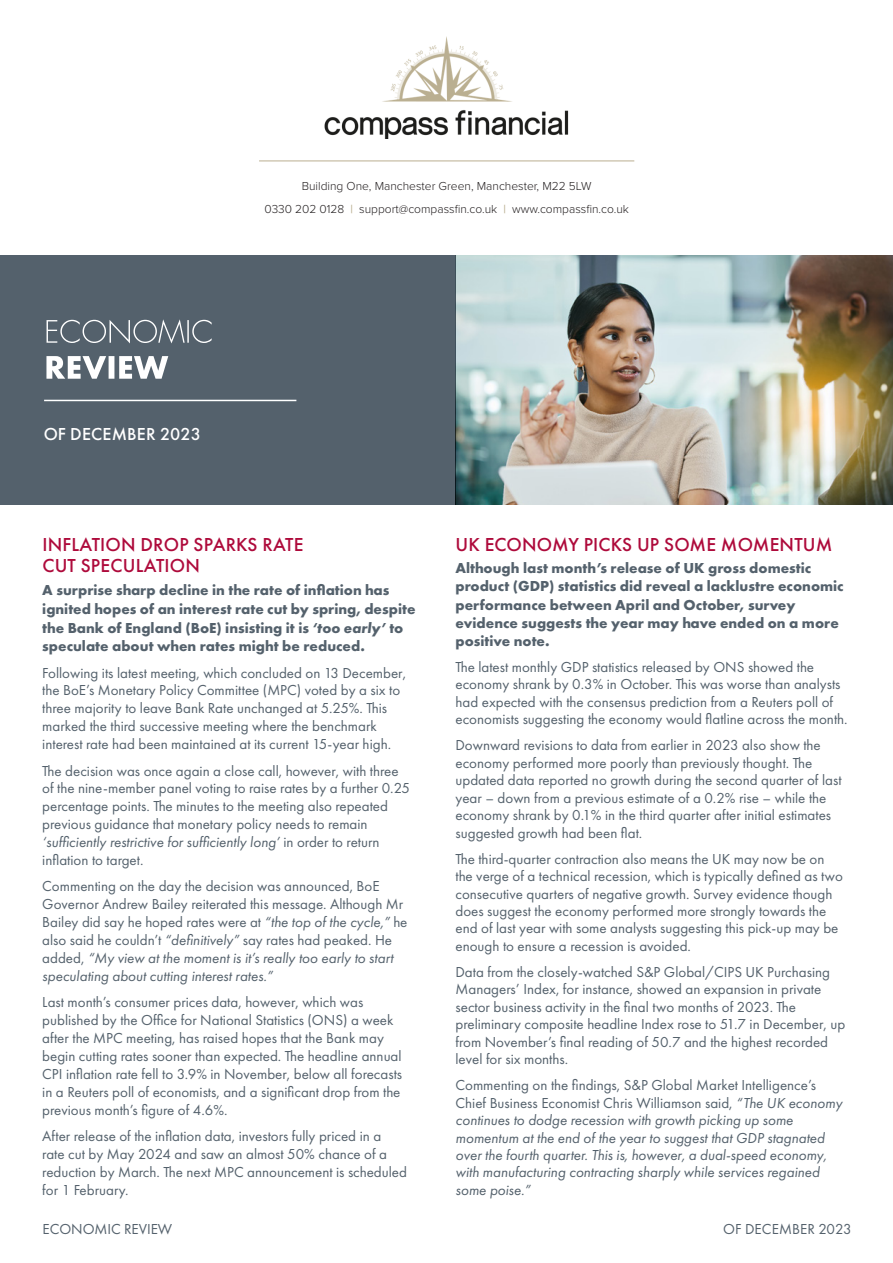
<style>
.page{position:relative;width:893px;height:1263px;background:#fff}
.page>*{position:absolute;margin:0;border:0;box-sizing:border-box;transform-origin:0 0}
.t1{font:500 19.5px/21.6px "Futura PT";letter-spacing:.01em;color:#ae0a3b}
.t2{font:500 18px "Futura PT";letter-spacing:.01em;color:#fff}
.t3{font:15px/17.9px "Futura PT";color:#54616c}
.t4{font:700 15px/18.1px "Futura PT";color:#54616c}
.t5{font:italic 15px/17.4px "Futura PT";color:#54616c}
.t6{font:300 12px/23px "Proxima Nova";color:#231f20;text-align:center}
.s1{font-weight:500;color:#baaf91}
.s2{font-style:italic}
.s3{font-style:normal}
</style>
<div class="page">
<div style="left:0;top:255px;width:455px;height:250px;background:#54616c"></div>
<svg style="left:46px;top:356px;width:122px;height:23px"></svg>
<svg style="left:47px;top:319px;width:165px;height:24px"></svg>
<hr style="left:44px;top:400px;width:252px;height:1px;background:#fff">
<img style="left:455px;top:255px;width:438px;height:250px">
<hr style="left:259px;top:161px;width:375px;height:1px;background:#baaf91">
<img style="left:324px;top:36px;width:245px;height:103px">
<p class="t6" style="left:264px;top:173px;width:366px">Building One, Manchester Green, Manchester, M22 5LW<br>0330 202 0128 <span class="s1">|</span> support@compassfin.co.uk <span class="s1">|</span> www.compassfin.co.uk</p>
<p class="t2" style="left:44px;top:423px;width:159px">OF DECEMBER 2023</p>
<h1 class="t1" style="left:42px;top:533px;width:263px">INFLATION DROP SPARKS RATE<br>CUT SPECULATION</h1>
<p class="t4" style="left:42px;top:580px;width:375px;line-height:18.6px">A surprise sharp decline in the rate of inflation has ignited hopes of an interest rate cut by spring, despite the Bank of England (BoE) insisting it is <span class="s2">‘too early’</span> to speculate about when rates might be reduced.</p>
<p class="t3" style="left:42px;top:664px;width:365px">Following its latest meeting, which concluded on 13 December, the BoE’s Monetary Policy Committee (MPC) voted by a six to three majority to leave Bank Rate unchanged at 5.25%. This marked the third successive meeting where the benchmark interest rate had been maintained at its current 15-year high.</p>
<p class="t3" style="left:42px;top:761px;width:369px">The decision was once again a close call, however, with three of the nine-member panel voting to raise rates by a further 0.25 percentage points. The minutes to the meeting also repeated previous guidance that monetary policy needs to remain <span class="s2">‘sufficiently restrictive for sufficiently long’</span> in order to return inflation to target.</p>
<p class="t3" style="left:42px;top:877px;width:367px">Commenting on the day the decision was announced, BoE Governor Andrew Bailey reiterated this message. Although Mr Bailey did say he hoped rates were at <span class="s2">“the top of the cycle,”</span> he also said he couldn’t <span class="s2">“definitively”</span> say rates had peaked. He added, <span class="s2">“My view at the moment is it’s really too early to start speculating about cutting interest rates.”</span></p>
<p class="t3" style="left:42px;top:993px;width:361px">Last month’s consumer prices data, however, which was published by the Office for National Statistics (ONS) a week after the MPC meeting, has raised hopes that the Bank may begin cutting rates sooner than expected. The headline annual CPI inflation rate fell to 3.9% in November, below all forecasts in a Reuters poll of economists, and a significant drop from the previous month’s figure of 4.6%.</p>
<p class="t3" style="left:42px;top:1127px;width:366px">After release of the inflation data, investors fully priced in a rate cut by May 2024 and saw an almost 50% chance of a reduction by March. The next MPC announcement is scheduled for 1 February.</p>
<h1 class="t1" style="left:456px;top:533px;width:378px">UK ECONOMY PICKS UP SOME MOMENTUM</h1>
<p class="t4" style="left:455px;top:559px;width:390px">Although last month’s release of UK gross domestic product (GDP) statistics did reveal a lacklustre economic performance between April and October, survey evidence suggests the year may have ended on a more positive note.</p>
<p class="t3" style="left:455px;top:658px;width:394px;line-height:17.4px">The latest monthly GDP statistics released by ONS showed the economy shrank by 0.3% in October. This was worse than analysts had expected with the consensus prediction from a Reuters poll of economists suggesting the economy would flatline across the month.</p>
<p class="t3" style="left:455px;top:736px;width:388px;line-height:17.4px">Downward revisions to data from earlier in 2023 also show the economy performed more poorly than previously thought. The updated data reported no growth during the second quarter of last year – down from a previous estimate of a 0.2% rise – while the economy shrank by 0.1% in the third quarter after initial estimates suggested growth had been flat.</p>
<p class="t3" style="left:455px;top:850px;width:389px;line-height:17.4px">The third-quarter contraction also means the UK may now be on the verge of a technical recession, which is typically defined as two consecutive quarters of negative growth. Survey evidence though does suggest the economy performed more strongly towards the end of last year with some analysts suggesting this pick-up may be enough to ensure a recession is avoided.</p>
<p class="t3" style="left:455px;top:963px;width:391px;line-height:17.4px">Data from the closely-watched S&amp;P Global/CIPS UK Purchasing Managers’ Index, for instance, showed an expansion in private sector business activity in the final two months of 2023. The preliminary composite headline Index rose to 51.7 in December, up from November’s final reading of 50.7 and the highest recorded level for six months.</p>
<p class="t5" style="left:455px;top:1076px;width:388px"><span class="s3">Commenting on the findings, S&amp;P Global Market Intelligence’s Chief Business Economist Chris Williamson said,</span> “The UK economy continues to dodge recession with growth picking up some momentum at the end of the year to suggest that GDP stagnated over the fourth quarter. This is, however, a dual-speed economy, with manufacturing contracting sharply while services regained some poise.”</p>
<p class="t3" style="left:43px;top:1220px;width:131px">ECONOMIC REVIEW</p>
<p class="t3" style="left:723px;top:1220px;width:130px">OF DECEMBER 2023</p>
</div>
